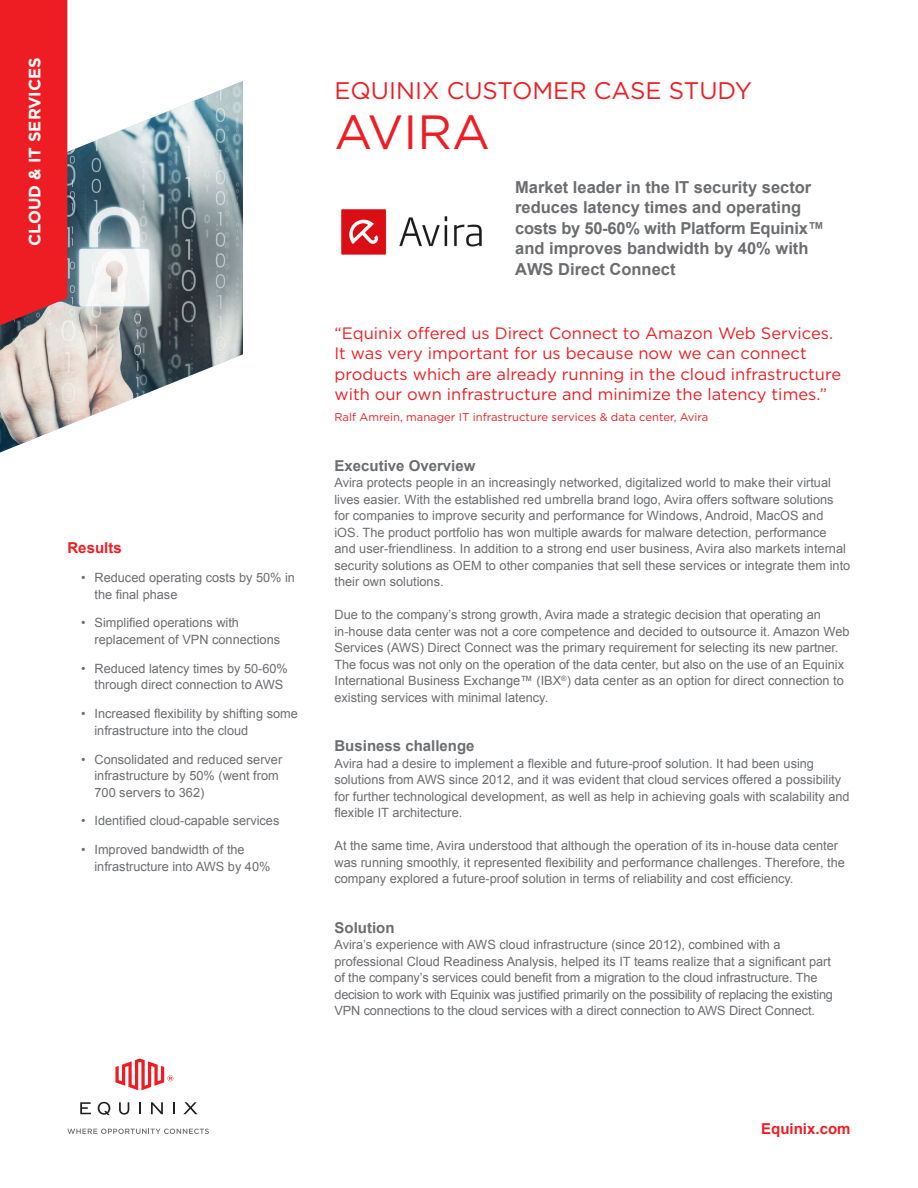
<style>
.page{position:relative;width:918px;height:1188px;background:#fff}
.page>*{position:absolute;margin:0;border:0;box-sizing:border-box;transform-origin:0 0}
.Title_Headline{font:48px "Gotham";color:#ee1d23}
.Title_Headline-2{font:24px "Gotham";color:#ee1d23}
.Customer_Quote{font:16.5px/20.7px "Gotham";color:#ee1d23}
.Customer_Descriptor{font:700 16.5px/20.7px "Arial";color:#6c6d70}
.Category_Title{font:700 16.5px "Gotham";color:#fff}
.Body_Title_2_Space{font:700 15px "Arial";color:#6c6d70}
.Side_Bar_Title{font:700 15px "Arial";color:#ee1d23}
.Body_Copy{font:12.75px/16.5px "Arial";color:#6c6d70}
.Quote_Citation{font:11.25px "Gotham";color:#ee1d23}
</style>
<div class="page">
<img style="left:0;top:81px;width:243px;height:371px">
<div style="left:0;top:0;width:67px;height:331px;background:#ee1d23"></div>
<svg style="left:80px;top:1102px;width:11px;height:12px"></svg>
<svg style="left:119px;top:1102px;width:10px;height:13px"></svg>
<svg style="left:139px;top:1102px;width:2px;height:12px"></svg>
<svg style="left:151px;top:1102px;width:12px;height:12px"></svg>
<svg style="left:173px;top:1102px;width:2px;height:12px"></svg>
<svg style="left:183px;top:1102px;width:14px;height:12px"></svg>
<svg style="left:98px;top:1102px;width:12px;height:13px"></svg>
<svg style="left:115px;top:1058px;width:58px;height:32px"></svg>
<svg style="left:67px;top:1129px;width:142px;height:5px"></svg>
<img style="left:341px;top:209px;width:141px;height:46px">
<p class="Category_Title" style="left:24px;top:246px;width:190px;rotate:-90deg">CLOUD &amp; IT SERVICES</p>
<p class="Side_Bar_Title" style="left:68px;top:538px;width:56px">Results</p>
<p class="Body_Copy" style="left:94px;top:569px;width:202px;text-indent:-14px">• Reduced operating costs by 50% in the final phase</p>
<p class="Body_Copy" style="left:94px;top:615px;width:187px;text-indent:-14px">• Simplified operations with replacement of VPN connections</p>
<p class="Body_Copy" style="left:94px;top:660px;width:195px;text-indent:-14px">• Reduced latency times by 50-60% through direct connection to AWS</p>
<p class="Body_Copy" style="left:94px;top:706px;width:205px;text-indent:-14px">• Increased flexibility by shifting some infrastructure into the cloud</p>
<p class="Body_Copy" style="left:94px;top:751px;width:189px;text-indent:-14px">• Consolidated and reduced server infrastructure by 50% (went from<br>700 servers to 362)</p>
<p class="Body_Copy" style="left:81px;top:813px;width:200px">• Identified cloud-capable services</p>
<p class="Body_Copy" style="left:94px;top:842px;width:177px;text-indent:-14px">• Improved bandwidth of the infrastructure into AWS by 40%</p>
<p class="Title_Headline-2" style="left:334px;top:76px;width:419px">EQUINIX CUSTOMER CASE STUDY</p>
<p class="Title_Headline" style="left:334px;top:101px;width:157px">AVIRA</p>
<p class="Customer_Descriptor" style="left:515px;top:177px;width:311px">Market leader in the IT security sector reduces latency times and operating costs by 50-60% with Platform Equinix™ and improves bandwidth by 40% with AWS Direct Connect</p>
<p class="Customer_Quote" style="left:334px;top:322px;width:508px">“Equinix offered us Direct Connect to Amazon Web Services.<br>It was very important for us because now we can connect products which are already running in the cloud infrastructure with our own infrastructure and minimize the latency times.”</p>
<p class="Quote_Citation" style="left:334px;top:410px;width:375px">Ralf Amrein, manager IT infrastructure services &amp; data center, Avira</p>
<p class="Body_Title_2_Space" style="left:334px;top:455px;width:142px">Executive Overview</p>
<p class="Body_Copy" style="left:334px;top:475px;width:517px">Avira protects people in an increasingly networked, digitalized world to make their virtual lives easier. With the established red umbrella brand logo, Avira offers software solutions for companies to improve security and performance for Windows, Android, MacOS and iOS. The product portfolio has won multiple awards for malware detection, performance and user-friendliness. In addition to a strong end user business, Avira also markets internal security solutions as OEM to other companies that sell these services or integrate them into their own solutions.</p>
<p class="Body_Copy" style="left:334px;top:607px;width:517px">Due to the company’s strong growth, Avira made a strategic decision that operating an in-house data center was not a core competence and decided to outsource it. Amazon Web Services (AWS) Direct Connect was the primary requirement for selecting its new partner.<br>The focus was not only on the operation of the data center, but also on the use of an Equinix International Business Exchange™ (IBX<sup>®</sup>) data center as an option for direct connection to existing services with minimal latency.</p>
<p class="Body_Title_2_Space" style="left:334px;top:736px;width:142px">Business challenge</p>
<p class="Body_Copy" style="left:334px;top:755px;width:517px">Avira had a desire to implement a flexible and future-proof solution. It had been using solutions from AWS since 2012, and it was evident that cloud services offered a possibility for further technological development, as well as help in achieving goals with scalability and flexible IT architecture.</p>
<p class="Body_Copy" style="left:334px;top:838px;width:512px">At the same time, Avira understood that although the operation of its in-house data center was running smoothly, it represented flexibility and performance challenges. Therefore, the company explored a future-proof solution in terms of reliability and cost efficiency.</p>
<p class="Body_Title_2_Space" style="left:334px;top:917px;width:62px">Solution</p>
<p class="Body_Copy" style="left:334px;top:937px;width:500px">Avira’s experience with AWS cloud infrastructure (since 2012), combined with a professional Cloud Readiness Analysis, helped its IT teams realize that a significant part of the company’s services could benefit from a migration to the cloud infrastructure. The decision to work with Equinix was justified primarily on the possibility of replacing the existing VPN connections to the cloud services with a direct connection to AWS Direct Connect.</p>
<p class="Side_Bar_Title" style="left:761px;top:1119px;width:91px">Equinix.com</p>
</div>
